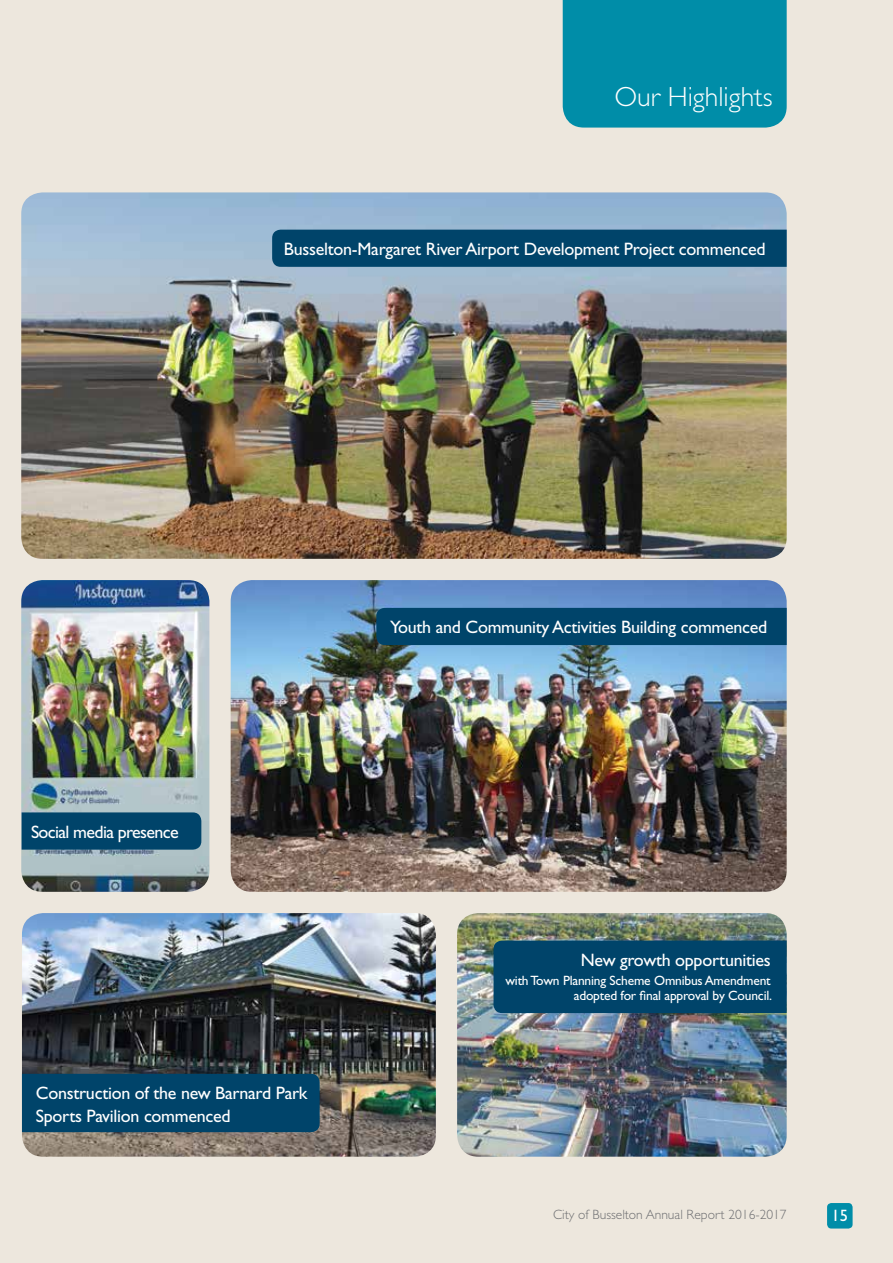
<style>
.page{position:relative;width:893px;height:1263px;background:#ede7dd}
.page>*{position:absolute;margin:0;border:0;box-sizing:border-box;transform-origin:0 0}
.t1{font:300 27.75px "Gill Sans";color:#fff}
.t2{font:18px/22.5px "Gill Sans CE";letter-spacing:-.015em;color:#fff}
.t3{font:18px "Gill Sans CE";letter-spacing:-.035em;color:#fff}
.t4{font:16.5px "Gill Sans";color:#fff}
.t5{font:13.5px/15px "Gill Sans CE";letter-spacing:-.015em;color:#fff;text-align:right}
.t6{font:300 13.5px "Gill Sans";color:#6d6e71}
</style>
<div class="page">
<div style="left:827px;top:1203px;width:26px;height:25px;background:#008da8;border-radius:4px"></div>
<div style="left:563px;top:0;width:224px;height:128px;background:#008da8"></div>
<img style="left:231px;top:580px;width:556px;height:312px">
<img style="left:21px;top:192px;width:766px;height:367px">
<img style="left:457px;top:913px;width:330px;height:244px">
<img style="left:22px;top:913px;width:414px;height:244px">
<img style="left:21px;top:580px;width:188px;height:312px">
<div style="left:272px;top:230px;width:515px;height:37px;background:#00446a"></div>
<div style="left:376px;top:608px;width:411px;height:37px;background:#00446a"></div>
<div style="left:22px;top:812px;width:179px;height:38px;background:#00446a"></div>
<div style="left:494px;top:940px;width:293px;height:73px;background:#00446a"></div>
<div style="left:22px;top:1074px;width:298px;height:58px;background:#00446a"></div>
<p class="t1" style="left:614px;top:81px;width:160px">Our Highlights</p>
<p class="t2" style="left:284px;top:238px;width:483px">Busselton-Margaret River Airport Development Project commenced</p>
<p class="t3" style="left:31px;top:821px;width:149px">Social media presence</p>
<p class="t2" style="left:36px;top:1082px;width:273px">Construction of the new Barnard Park<br>Sports Pavilion commenced</p>
<p class="t2" style="left:390px;top:616px;width:379px">Youth and Community Activities Building commenced</p>
<p class="t2" style="left:581px;top:948px;width:191px">New growth opportunities</p>
<p class="t5" style="left:505px;top:973px;width:268px">with Town Planning Scheme Omnibus Amendment adopted for final approval by Council.</p>
<p class="t6" style="left:553px;top:1207px;width:235px">City of Busselton Annual Report 2016-2017</p>
<p class="t4" style="left:832px;top:1206px;width:18px">15</p>
</div>
